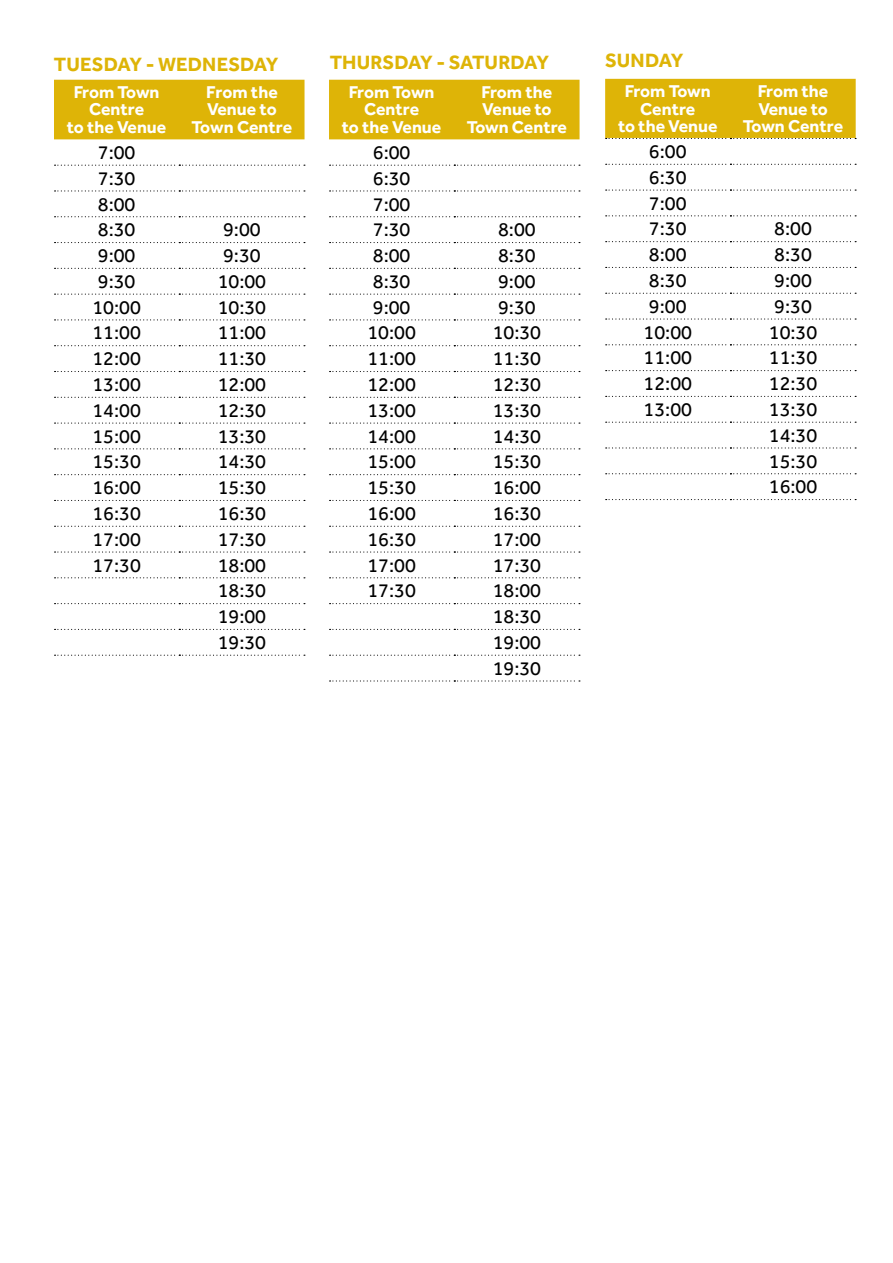
<style>
.page{position:relative;width:893px;height:1263px;background:#fff}
.page>*{position:absolute;margin:0;border:0;box-sizing:border-box;transform-origin:0 0}
.t1{font:19.95px/25.8px "Effra";color:#000;text-align:justify}
.t2{font:700 19.95px "Effra";color:#deb407}
.t3{font:700 17.7px/17.7px "Effra";color:#fff;text-align:center}
</style>
<div class="page">
<div style="left:54px;top:80px;width:251px;height:59px;background:#deb407"></div>
<svg style="left:55px;top:165px;width:250px;height:1px"></svg>
<svg style="left:55px;top:190px;width:250px;height:2px"></svg>
<svg style="left:55px;top:216px;width:250px;height:1px"></svg>
<svg style="left:55px;top:242px;width:250px;height:1px"></svg>
<svg style="left:55px;top:268px;width:250px;height:1px"></svg>
<svg style="left:55px;top:294px;width:250px;height:1px"></svg>
<svg style="left:55px;top:319px;width:250px;height:1px"></svg>
<svg style="left:55px;top:345px;width:250px;height:1px"></svg>
<svg style="left:55px;top:371px;width:250px;height:1px"></svg>
<svg style="left:55px;top:397px;width:250px;height:1px"></svg>
<svg style="left:55px;top:422px;width:250px;height:2px"></svg>
<svg style="left:55px;top:448px;width:250px;height:1px"></svg>
<svg style="left:55px;top:474px;width:250px;height:1px"></svg>
<svg style="left:55px;top:500px;width:250px;height:1px"></svg>
<svg style="left:55px;top:526px;width:250px;height:1px"></svg>
<svg style="left:55px;top:551px;width:250px;height:2px"></svg>
<svg style="left:55px;top:577px;width:250px;height:1px"></svg>
<svg style="left:55px;top:603px;width:250px;height:1px"></svg>
<svg style="left:55px;top:629px;width:250px;height:1px"></svg>
<svg style="left:55px;top:655px;width:250px;height:1px"></svg>
<div style="left:329px;top:80px;width:251px;height:59px;background:#deb407"></div>
<svg style="left:330px;top:165px;width:250px;height:1px"></svg>
<svg style="left:330px;top:190px;width:250px;height:2px"></svg>
<svg style="left:330px;top:216px;width:250px;height:1px"></svg>
<svg style="left:330px;top:242px;width:250px;height:1px"></svg>
<svg style="left:330px;top:268px;width:250px;height:1px"></svg>
<svg style="left:330px;top:294px;width:250px;height:1px"></svg>
<svg style="left:330px;top:319px;width:250px;height:1px"></svg>
<svg style="left:330px;top:345px;width:250px;height:1px"></svg>
<svg style="left:330px;top:371px;width:250px;height:1px"></svg>
<svg style="left:330px;top:397px;width:250px;height:1px"></svg>
<svg style="left:330px;top:422px;width:250px;height:2px"></svg>
<svg style="left:330px;top:448px;width:250px;height:1px"></svg>
<svg style="left:330px;top:474px;width:250px;height:1px"></svg>
<svg style="left:330px;top:500px;width:250px;height:1px"></svg>
<svg style="left:330px;top:526px;width:250px;height:1px"></svg>
<svg style="left:330px;top:551px;width:250px;height:2px"></svg>
<svg style="left:330px;top:577px;width:250px;height:1px"></svg>
<svg style="left:330px;top:603px;width:250px;height:1px"></svg>
<svg style="left:330px;top:629px;width:250px;height:1px"></svg>
<svg style="left:330px;top:655px;width:250px;height:1px"></svg>
<svg style="left:330px;top:680px;width:250px;height:1px"></svg>
<div style="left:605px;top:79px;width:251px;height:60px;background:#deb407"></div>
<svg style="left:606px;top:164px;width:250px;height:1px"></svg>
<svg style="left:606px;top:190px;width:250px;height:1px"></svg>
<svg style="left:606px;top:215px;width:250px;height:1px"></svg>
<svg style="left:606px;top:241px;width:250px;height:1px"></svg>
<svg style="left:606px;top:267px;width:250px;height:1px"></svg>
<svg style="left:606px;top:293px;width:250px;height:1px"></svg>
<svg style="left:606px;top:318px;width:250px;height:2px"></svg>
<svg style="left:606px;top:344px;width:250px;height:1px"></svg>
<svg style="left:606px;top:370px;width:250px;height:1px"></svg>
<svg style="left:606px;top:396px;width:250px;height:1px"></svg>
<svg style="left:606px;top:422px;width:250px;height:1px"></svg>
<svg style="left:606px;top:447px;width:250px;height:1px"></svg>
<svg style="left:606px;top:473px;width:250px;height:1px"></svg>
<svg style="left:606px;top:499px;width:250px;height:1px"></svg>
<p class="t2" style="left:54px;top:52px;width:226px">TUESDAY - WEDNESDAY</p>
<p class="t2" style="left:330px;top:51px;width:221px">THURSDAY - SATURDAY</p>
<p class="t2" style="left:605px;top:48px;width:80px">SUNDAY</p>
<p class="t3" style="left:67px;top:83px;width:101px">From Town<br>Centre<br>to the Venue</p>
<p class="t3" style="left:192px;top:83px;width:102px">From the<br>Venue to<br>Town Centre</p>
<p class="t1" style="left:98px;top:139px;width:39px">7:00<br>7:30<br>8:00<br>8:30</p>
<p class="t1" style="left:223px;top:216px;width:39px">9:00</p>
<p class="t1" style="left:98px;top:242px;width:39px">9:00</p>
<p class="t1" style="left:223px;top:242px;width:39px">9:30</p>
<p class="t1" style="left:98px;top:268px;width:39px">9:30</p>
<p class="t1" style="left:218px;top:268px;width:50px">10:00</p>
<p class="t1" style="left:92px;top:294px;width:50px">10:00</p>
<p class="t1" style="left:218px;top:294px;width:50px">10:30</p>
<p class="t1" style="left:92px;top:320px;width:50px">11:00</p>
<p class="t1" style="left:218px;top:320px;width:50px">11:00</p>
<p class="t1" style="left:92px;top:345px;width:50px">12:00</p>
<p class="t1" style="left:218px;top:345px;width:50px">11:30</p>
<p class="t1" style="left:92px;top:371px;width:50px">13:00</p>
<p class="t1" style="left:218px;top:371px;width:50px">12:00</p>
<p class="t1" style="left:92px;top:397px;width:50px">14:00</p>
<p class="t1" style="left:218px;top:397px;width:50px">12:30</p>
<p class="t1" style="left:92px;top:423px;width:50px">15:00</p>
<p class="t1" style="left:218px;top:423px;width:50px">13:30</p>
<p class="t1" style="left:92px;top:449px;width:50px">15:30</p>
<p class="t1" style="left:218px;top:449px;width:50px">14:30</p>
<p class="t1" style="left:92px;top:474px;width:50px">16:00</p>
<p class="t1" style="left:218px;top:474px;width:50px">15:30</p>
<p class="t1" style="left:92px;top:500px;width:50px">16:30</p>
<p class="t1" style="left:218px;top:500px;width:50px">16:30</p>
<p class="t1" style="left:92px;top:526px;width:50px">17:00</p>
<p class="t1" style="left:218px;top:526px;width:50px">17:30</p>
<p class="t1" style="left:92px;top:552px;width:50px">17:30</p>
<p class="t1" style="left:218px;top:552px;width:50px">18:00<br>18:30<br>19:00<br>19:30</p>
<p class="t3" style="left:342px;top:83px;width:101px">From Town<br>Centre<br>to the Venue</p>
<p class="t3" style="left:467px;top:83px;width:102px">From the<br>Venue to<br>Town Centre</p>
<p class="t1" style="left:373px;top:139px;width:39px">6:00<br>6:30<br>7:00<br>7:30</p>
<p class="t1" style="left:498px;top:216px;width:39px">8:00</p>
<p class="t1" style="left:373px;top:242px;width:39px">8:00</p>
<p class="t1" style="left:498px;top:242px;width:39px">8:30</p>
<p class="t1" style="left:373px;top:268px;width:39px">8:30</p>
<p class="t1" style="left:498px;top:268px;width:39px">9:00</p>
<p class="t1" style="left:373px;top:294px;width:39px">9:00</p>
<p class="t1" style="left:498px;top:294px;width:39px">9:30</p>
<p class="t1" style="left:367px;top:320px;width:50px">10:00</p>
<p class="t1" style="left:493px;top:320px;width:50px">10:30</p>
<p class="t1" style="left:367px;top:345px;width:50px">11:00</p>
<p class="t1" style="left:493px;top:345px;width:50px">11:30</p>
<p class="t1" style="left:367px;top:371px;width:50px">12:00</p>
<p class="t1" style="left:493px;top:371px;width:50px">12:30</p>
<p class="t1" style="left:367px;top:397px;width:50px">13:00</p>
<p class="t1" style="left:493px;top:397px;width:50px">13:30</p>
<p class="t1" style="left:367px;top:423px;width:50px">14:00</p>
<p class="t1" style="left:493px;top:423px;width:50px">14:30</p>
<p class="t1" style="left:367px;top:449px;width:50px">15:00</p>
<p class="t1" style="left:493px;top:449px;width:50px">15:30</p>
<p class="t1" style="left:367px;top:474px;width:50px">15:30</p>
<p class="t1" style="left:493px;top:474px;width:50px">16:00</p>
<p class="t1" style="left:367px;top:500px;width:50px">16:00</p>
<p class="t1" style="left:493px;top:500px;width:50px">16:30</p>
<p class="t1" style="left:367px;top:526px;width:50px">16:30</p>
<p class="t1" style="left:493px;top:526px;width:50px">17:00</p>
<p class="t1" style="left:367px;top:552px;width:50px">17:00</p>
<p class="t1" style="left:493px;top:552px;width:50px">17:30</p>
<p class="t1" style="left:367px;top:578px;width:50px">17:30</p>
<p class="t1" style="left:493px;top:578px;width:50px">18:00<br>18:30<br>19:00<br>19:30</p>
<p class="t3" style="left:618px;top:82px;width:101px">From Town<br>Centre<br>to the Venue</p>
<p class="t3" style="left:743px;top:82px;width:102px">From the<br>Venue to<br>Town Centre</p>
<p class="t1" style="left:649px;top:138px;width:39px">6:00<br>6:30<br>7:00<br>7:30</p>
<p class="t1" style="left:774px;top:216px;width:39px">8:00</p>
<p class="t1" style="left:649px;top:241px;width:39px">8:00</p>
<p class="t1" style="left:774px;top:241px;width:39px">8:30</p>
<p class="t1" style="left:649px;top:267px;width:39px">8:30</p>
<p class="t1" style="left:774px;top:267px;width:39px">9:00</p>
<p class="t1" style="left:649px;top:293px;width:39px">9:00</p>
<p class="t1" style="left:774px;top:293px;width:39px">9:30</p>
<p class="t1" style="left:644px;top:319px;width:50px">10:00</p>
<p class="t1" style="left:769px;top:319px;width:50px">10:30</p>
<p class="t1" style="left:644px;top:345px;width:50px">11:00</p>
<p class="t1" style="left:769px;top:345px;width:50px">11:30</p>
<p class="t1" style="left:644px;top:370px;width:50px">12:00</p>
<p class="t1" style="left:769px;top:370px;width:50px">12:30</p>
<p class="t1" style="left:644px;top:396px;width:50px">13:00</p>
<p class="t1" style="left:769px;top:396px;width:50px">13:30<br>14:30<br>15:30<br>16:00</p>
</div>
